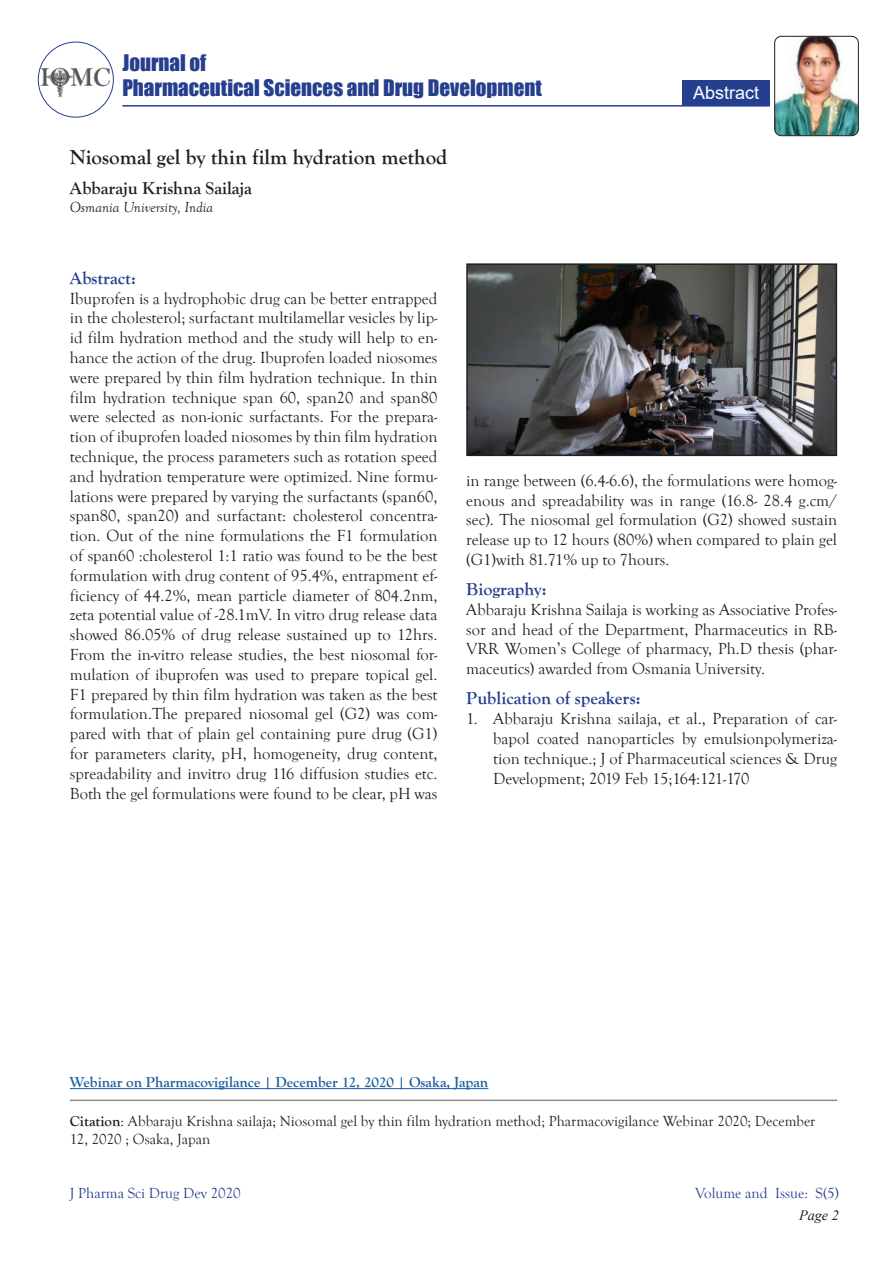
<style>
.page{position:relative;width:893px;height:1263px;background:#fff}
.page>*{position:absolute;margin:0;border:0;box-sizing:border-box;transform-origin:0 0}
.t1{font:21px/25.2px "Impact";color:#253f8e}
.t2{font:700 21px "Goudy Old Style T";color:#231f20}
.t3{font:700 18px "Goudy Old Style T";color:#253f8e}
.t4{font:700 18px "Goudy Old Style T";color:#231f20}
.t5{font:18px "Arial";color:#fff}
.t6{font:16.5px/19.8px "Goudy Old Style T";color:#231f20;text-align:justify}
.t7{font:15px/18px "Goudy Old Style T";color:#231f20}
.t8{font:700 15px "Goudy Old Style T";color:#175d9e}
.t9{font:15px "Goudy Old Style T";color:#253f8e}
.t10{font:italic 15px "Goudy Old Style T";color:#231f20}
.t11{font:italic 14.25px "Times New Roman";color:#231f20}
.s1{font-weight:700}
</style>
<div class="page">
<img style="left:38px;top:65px;width:74px;height:32px">
<div style="left:38px;top:42px;width:76px;height:76px;border:1px solid #253f8e;border-radius:50%"></div>
<div style="left:682px;top:80px;width:88px;height:25px;background:#253f8e"></div>
<hr style="left:122px;top:105px;width:647px;height:2px;background:#253f8e">
<img style="left:775px;top:36px;width:83px;height:100px">
<div style="left:774px;top:36px;width:85px;height:100px;border:1px solid #231f20;border-radius:7px"></div>
<hr style="left:70px;top:1099px;width:767px;height:2px;background:#231f20">
<hr style="left:70px;top:1088px;width:418px;height:1px;background:#175d9e">
<img style="left:469px;top:266px;width:365px;height:187px">
<div style="left:466px;top:263px;width:371px;height:193px;border:2px solid #231f20"></div>
<p class="t1" style="left:122px;top:49px;width:421px">Journal of<br>Pharmaceutical Sciences and Drug Development</p>
<p class="t2" style="left:70px;top:146px;width:379px">Niosomal gel by thin film hydration method</p>
<p class="t4" style="left:70px;top:178px;width:184px">Abbaraju Krishna Sailaja</p>
<p class="t10" style="left:70px;top:199px;width:145px">Osmania University, India</p>
<p class="t5" style="left:693px;top:80px;width:68px">Abstract</p>
<p class="t3" style="left:70px;top:268px;width:68px">Abstract:</p>
<p class="t6" style="left:70px;top:289px;width:369px">Ibuprofen is a hydrophobic drug can be better entrapped in the cholesterol; surfactant multilamellar vesicles by lip&shy;id film hydration method and the study will help to en&shy;hance the action of the drug. Ibuprofen loaded niosomes were prepared by thin film hydration technique. In thin film hydration technique span 60, span20 and span80 were selected as non-ionic surfactants. For the prepara&shy;tion of ibuprofen loaded niosomes by thin film hydration technique, the process parameters such as rotation speed and hydration temperature were optimized. Nine formu&shy;lations were prepared by varying the surfactants (span60, span80, span20) and surfactant: cholesterol concentra&shy;tion. Out of the nine formulations the F1 formulation of span60 :cholesterol 1:1 ratio was found to be the best formulation with drug content of 95.4%, entrapment ef&shy;ficiency of 44.2%, mean particle diameter of 804.2nm, zeta potential value of -28.1mV. In vitro drug release data showed 86.05% of drug release sustained up to 12hrs.<br>From the in-vitro release studies, the best niosomal for&shy;mulation of ibuprofen was used to prepare topical gel.<br>F1 prepared by thin film hydration was taken as the best formulation.The prepared niosomal gel (G2) was com&shy;pared with that of plain gel containing pure drug (G1) for parameters clarity, pH, homogeneity, drug content, spreadability and invitro drug 116 diffusion studies etc.<br>Both the gel formulations were found to be clear, pH was</p>
<p class="t6" style="left:466px;top:471px;width:372px">in range between (6.4-6.6), the formulations were homog&shy;enous and spreadability was in range (16.8- 28.4 g.cm/ sec). The niosomal gel formulation (G2) showed sustain release up to 12 hours (80%) when compared to plain gel (G1)with 81.71% up to 7hours.</p>
<p class="t3" style="left:466px;top:579px;width:82px">Biography:</p>
<p class="t6" style="left:466px;top:600px;width:372px">Abbaraju Krishna Sailaja is working as Associative Profes&shy;sor and head of the Department, Pharmaceutics in RB-VRR Women’s College of pharmacy, Ph.D thesis (phar&shy;maceutics) awarded from Osmania University.</p>
<p class="t3" style="left:466px;top:688px;width:176px">Publication of speakers:</p>
<p class="t6" style="left:493px;top:709px;width:345px;text-indent:-27px">1. Abbaraju Krishna sailaja, et al., Preparation of car&shy;bapol coated nanoparticles by emulsionpolymeriza&shy;tion technique.; J of Pharmaceutical sciences &amp; Drug Development; 2019 Feb 15;164:121-170</p>
<p class="t8" style="left:70px;top:1074px;width:420px">Webinar on Pharmacovigilance | December 12, 2020 | Osaka, Japan</p>
<p class="t7" style="left:70px;top:1112px;width:747px"><span class="s1">Citation</span>: Abbaraju Krishna sailaja; Niosomal gel by thin film hydration method; Pharmacovigilance Webinar 2020; December<br>12, 2020 ; Osaka, Japan</p>
<p class="t9" style="left:70px;top:1185px;width:172px">J Pharma Sci Drug Dev 2020</p>
<p class="t9" style="left:695px;top:1185px;width:145px">Volume and Issue: S(5)</p>
<p class="t11" style="left:799px;top:1206px;width:41px">Page 2</p>
</div>
